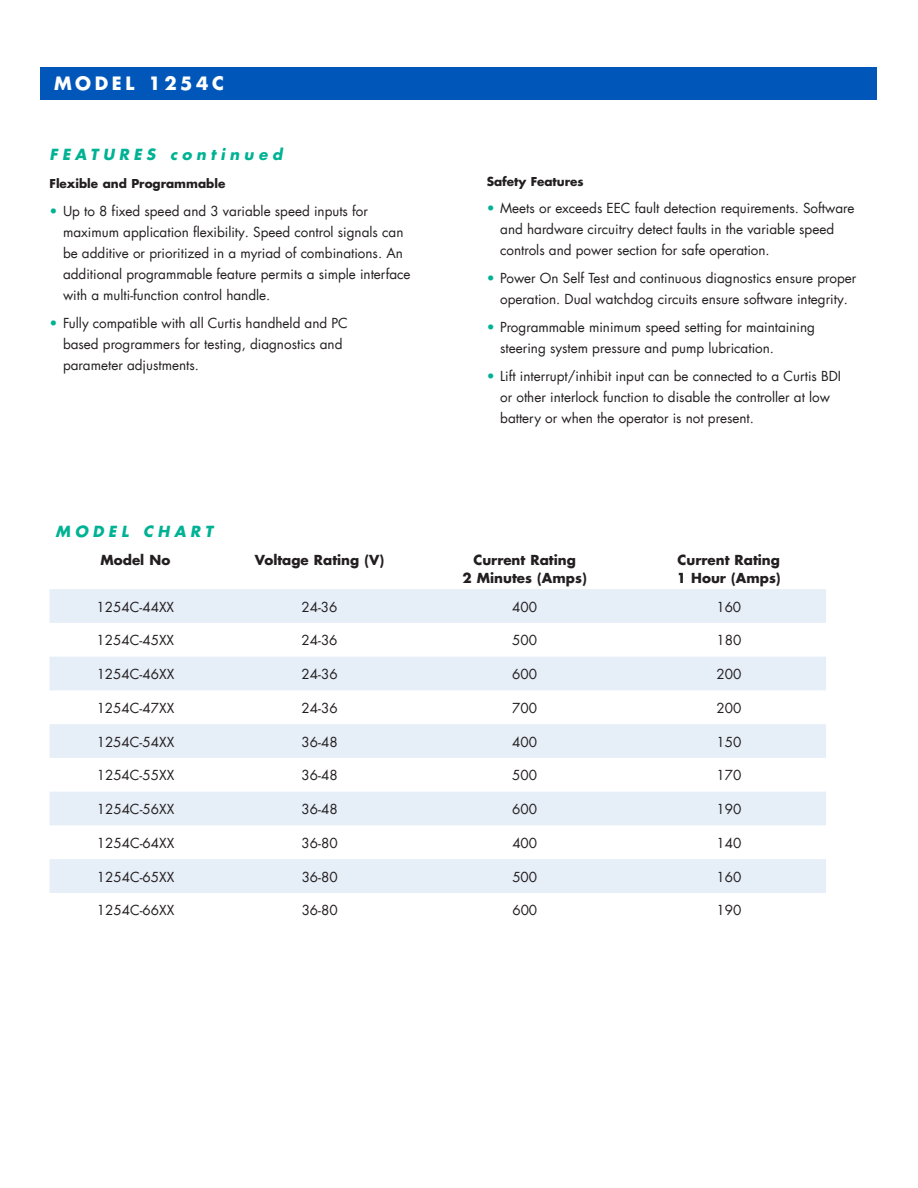
<style>
.page{position:relative;width:918px;height:1188px;background:#fff}
.page>*{position:absolute;margin:0;border:0;box-sizing:border-box;transform-origin:0 0}
.t1{font:700 18px "Futura Com";letter-spacing:.2em;color:#fff}
.t2{font:italic 700 15px "Futura Com";letter-spacing:.3em;color:#00b294}
.t3{font:13.5px/21px "Futura Com";color:#231f20}
.t4{font:700 13.5px/18px "Futura Com";color:#231f20;text-align:center}
.t5{font:700 12px "Futura Com";color:#231f20}
.s1{color:#00b294}
</style>
<div class="page">
<div style="left:40px;top:68px;width:838px;height:32px;background:#0057b9"></div>
<svg style="left:50px;top:589px;width:776px;height:304px;fill:#e6eef8"></svg>
<h1 class="t1" style="left:54px;top:70px;width:172px">MODEL 1254C</h1>
<p class="t2" style="left:50px;top:143px;width:234px">FEATURES continued</p>
<p class="t5" style="left:50px;top:174px;width:177px">Flexible and Programmable</p>
<p class="t3" style="left:63px;top:200px;width:349px;text-indent:-14px"><span class="s1">•</span> Up to 8 fixed speed and 3 variable speed inputs for maximum application flexibility. Speed control signals can be additive or prioritized in a myriad of combinations. An additional programmable feature permits a simple interface with a multi-function control handle.</p>
<p class="t3" style="left:63px;top:312px;width:286px;text-indent:-14px"><span class="s1">•</span> Fully compatible with all Curtis handheld and PC based programmers for testing, diagnostics and parameter adjustments.</p>
<p class="t5" style="left:487px;top:172px;width:98px">Safety Features</p>
<p class="t3" style="left:500px;top:198px;width:356px;text-indent:-14px"><span class="s1">•</span> Meets or exceeds EEC fault detection requirements. Software and hardware circuitry detect faults in the variable speed controls and power section for safe operation.</p>
<p class="t3" style="left:487px;top:268px;width:371px;text-align:center"><span class="s1">•</span> Power On Self Test and continuous diagnostics ensure proper operation. Dual watchdog circuits ensure software integrity.</p>
<p class="t3" style="left:500px;top:316px;width:316px;text-indent:-14px"><span class="s1">•</span> Programmable minimum speed setting for maintaining steering system pressure and pump lubrication.</p>
<p class="t3" style="left:500px;top:365px;width:342px;text-indent:-14px"><span class="s1">•</span> Lift interrupt/inhibit input can be connected to a Curtis BDI or other interlock function to disable the controller at low battery or when the operator is not present.</p>
<p class="t2" style="left:56px;top:519px;width:159px">MODEL CHART</p>
<p class="t4" style="left:101px;top:551px;width:71px">Model No</p>
<p class="t4" style="left:255px;top:551px;width:131px">Voltage Rating (V)</p>
<p class="t4" style="left:463px;top:551px;width:126px">Current Rating<br>2 Minutes (Amps)</p>
<p class="t4" style="left:677px;top:551px;width:105px;text-align:left">Current Rating<br>1 Hour (Amps)</p>
<p class="t3" style="left:97px;top:596px;width:79px">1254C-44XX</p>
<p class="t3" style="left:302px;top:596px;width:38px">24-36</p>
<p class="t3" style="left:512px;top:596px;width:26px">400</p>
<p class="t3" style="left:716px;top:596px;width:26px">160</p>
<p class="t3" style="left:97px;top:630px;width:79px">1254C-45XX</p>
<p class="t3" style="left:302px;top:630px;width:38px">24-36</p>
<p class="t3" style="left:512px;top:630px;width:26px">500</p>
<p class="t3" style="left:716px;top:630px;width:26px">180</p>
<p class="t3" style="left:97px;top:663px;width:79px">1254C-46XX</p>
<p class="t3" style="left:302px;top:663px;width:38px">24-36</p>
<p class="t3" style="left:512px;top:663px;width:26px">600</p>
<p class="t3" style="left:716px;top:663px;width:26px">200</p>
<p class="t3" style="left:97px;top:697px;width:79px">1254C-47XX</p>
<p class="t3" style="left:302px;top:697px;width:38px">24-36</p>
<p class="t3" style="left:512px;top:697px;width:26px">700</p>
<p class="t3" style="left:716px;top:697px;width:26px">200</p>
<p class="t3" style="left:97px;top:731px;width:79px">1254C-54XX</p>
<p class="t3" style="left:302px;top:731px;width:38px">36-48</p>
<p class="t3" style="left:512px;top:731px;width:26px">400</p>
<p class="t3" style="left:716px;top:731px;width:26px">150</p>
<p class="t3" style="left:97px;top:765px;width:79px">1254C-55XX</p>
<p class="t3" style="left:302px;top:765px;width:38px">36-48</p>
<p class="t3" style="left:512px;top:765px;width:26px">500</p>
<p class="t3" style="left:716px;top:765px;width:26px">170</p>
<p class="t3" style="left:97px;top:798px;width:79px">1254C-56XX</p>
<p class="t3" style="left:302px;top:798px;width:38px">36-48</p>
<p class="t3" style="left:512px;top:798px;width:26px">600</p>
<p class="t3" style="left:716px;top:798px;width:26px">190</p>
<p class="t3" style="left:97px;top:832px;width:79px">1254C-64XX</p>
<p class="t3" style="left:302px;top:832px;width:38px">36-80</p>
<p class="t3" style="left:512px;top:832px;width:26px">400</p>
<p class="t3" style="left:716px;top:832px;width:26px">140</p>
<p class="t3" style="left:97px;top:866px;width:79px">1254C-65XX</p>
<p class="t3" style="left:302px;top:866px;width:38px">36-80</p>
<p class="t3" style="left:512px;top:866px;width:26px">500</p>
<p class="t3" style="left:716px;top:866px;width:26px">160</p>
<p class="t3" style="left:97px;top:900px;width:79px">1254C-66XX</p>
<p class="t3" style="left:302px;top:900px;width:38px">36-80</p>
<p class="t3" style="left:512px;top:900px;width:26px">600</p>
<p class="t3" style="left:716px;top:900px;width:26px">190</p>
</div>
